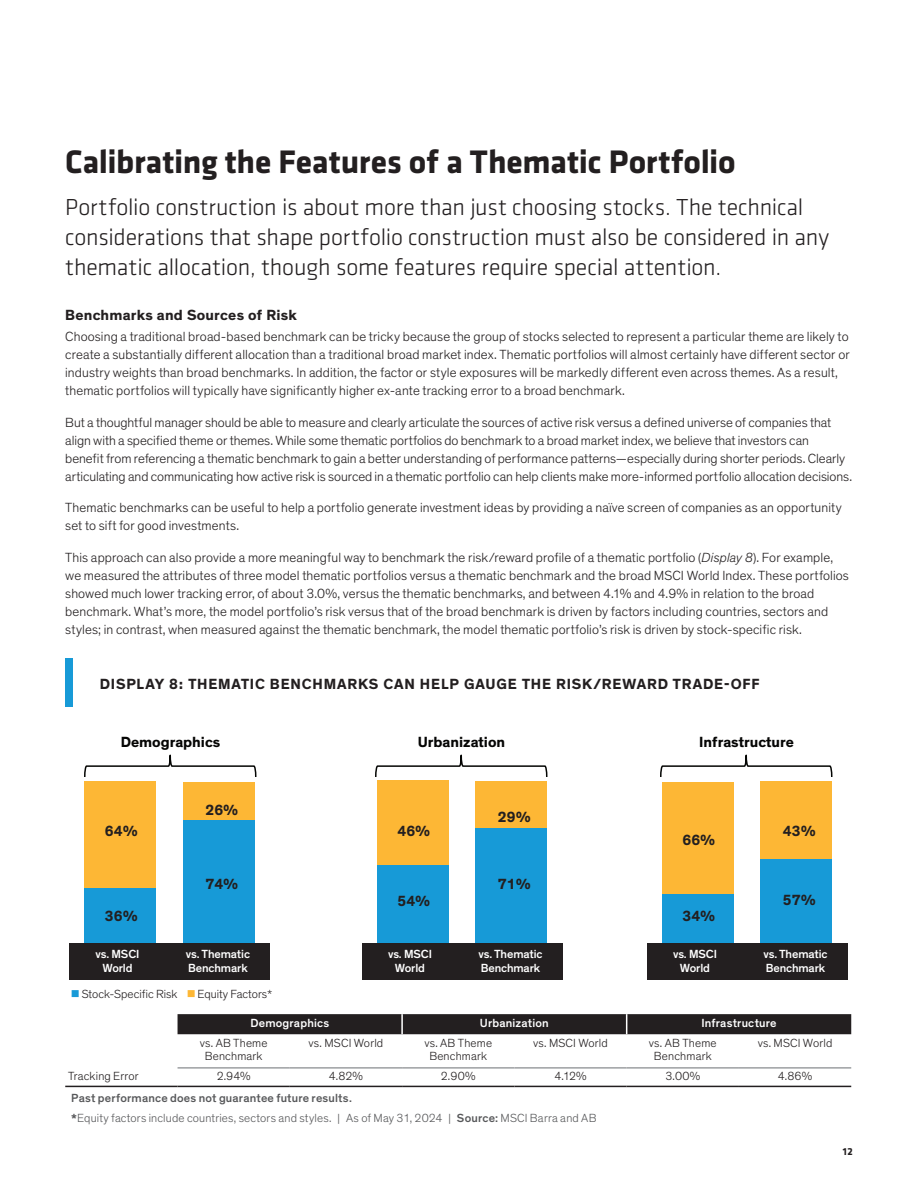
<style>
.page{position:relative;width:918px;height:1188px;background:#fff}
.page>*{position:absolute;margin:0;border:0;box-sizing:border-box;transform-origin:0 0}
.t1{font:700 33.75px "Klavika";letter-spacing:-.01em;color:#231f20}
.t2{font:300 24px/30px "Klavika";letter-spacing:-.01em;color:#231f20}
.t3{font:700 15px "Theinhardt";letter-spacing:.05em;color:#231f20}
.t4{font:700 15px "Theinhardt";color:#050504}
.t5{font:700 15px "Theinhardt";letter-spacing:.015em;color:#231f20}
.t6{font:300 13.5px/18px "Theinhardt";letter-spacing:.01em;color:#231f20}
.t7{font:300 12px/13.5px "Theinhardt";letter-spacing:.015em;color:#231f20;text-align:center}
.t8{font:300 12px/20.2px "Theinhardt";letter-spacing:.015em;color:#57585a}
.t9{font:500 12px/14.2px "Theinhardt";letter-spacing:-.01em;color:#fff;text-align:center}
.t10{font:500 12px "Theinhardt";letter-spacing:.015em;color:#fff}
.t11{font:700 10.5px "Klavika";color:#231f20}
.s1{font-style:italic}
.s2{color:#179ad7}
.s3{color:#fdb735}
.s4{font-weight:500}
</style>
<div class="page">
<div style="left:65px;top:658px;width:8px;height:49px;background:#179ad7"></div>
<div style="left:85px;top:782px;width:71px;height:106px;background:#fdb735"></div>
<div style="left:183px;top:782px;width:71px;height:45px;background:#fdb735"></div>
<div style="left:85px;top:888px;width:71px;height:65px;background:#179ad7"></div>
<div style="left:183px;top:821px;width:71px;height:132px;background:#179ad7"></div>
<div style="left:69px;top:944px;width:201px;height:36px;background:#231f20"></div>
<div style="left:377px;top:780px;width:71px;height:97px;background:#fdb735"></div>
<div style="left:476px;top:782px;width:71px;height:55px;background:#fdb735"></div>
<div style="left:377px;top:866px;width:71px;height:87px;background:#179ad7"></div>
<div style="left:476px;top:828px;width:71px;height:125px;background:#179ad7"></div>
<div style="left:362px;top:944px;width:201px;height:36px;background:#231f20"></div>
<div style="left:662px;top:782px;width:71px;height:112px;background:#fdb735"></div>
<div style="left:761px;top:782px;width:71px;height:79px;background:#fdb735"></div>
<div style="left:662px;top:894px;width:71px;height:59px;background:#179ad7"></div>
<div style="left:761px;top:860px;width:71px;height:93px;background:#179ad7"></div>
<div style="left:647px;top:944px;width:201px;height:36px;background:#231f20"></div>
<svg style="left:84px;top:754px;width:173px;height:23px"></svg>
<svg style="left:375px;top:754px;width:173px;height:23px"></svg>
<svg style="left:660px;top:754px;width:173px;height:23px"></svg>
<div style="left:178px;top:1014px;width:673px;height:20px;background:#231f20"></div>
<hr style="left:178px;top:1067px;width:112px;height:2px;background:#9d9fa2">
<hr style="left:290px;top:1067px;width:112px;height:2px;background:#9d9fa2">
<hr style="left:402px;top:1067px;width:112px;height:2px;background:#9d9fa2">
<hr style="left:514px;top:1067px;width:113px;height:2px;background:#9d9fa2">
<hr style="left:627px;top:1067px;width:112px;height:2px;background:#9d9fa2">
<hr style="left:739px;top:1067px;width:112px;height:2px;background:#9d9fa2">
<hr style="left:65px;top:1086px;width:113px;height:1px;background:#231f20">
<hr style="left:178px;top:1086px;width:112px;height:1px;background:#231f20">
<hr style="left:290px;top:1086px;width:112px;height:1px;background:#231f20">
<hr style="left:402px;top:1086px;width:112px;height:1px;background:#231f20">
<hr style="left:514px;top:1086px;width:113px;height:1px;background:#231f20">
<hr style="left:627px;top:1086px;width:112px;height:1px;background:#231f20">
<hr style="left:739px;top:1086px;width:112px;height:1px;background:#231f20">
<h1 class="t1" style="left:65px;top:138px;width:672px">Calibrating the Features of a Thematic Portfolio</h1>
<h2 class="t2" style="left:65px;top:192px;width:765px">Portfolio construction is about more than just choosing stocks. The technical considerations that shape portfolio construction must also be considered in any thematic allocation, though some features require special attention.</h2>
<p class="t5" style="left:65px;top:306px;width:233px">Benchmarks and Sources of Risk</p>
<p class="t6" style="left:65px;top:328px;width:786px">Choosing a traditional broad-based benchmark can be tricky because the group of stocks selected to represent a particular theme are likely to create a substantially different allocation than a traditional broad market index. Thematic portfolios will almost certainly have different sector or industry weights than broad benchmarks. In addition, the factor or style exposures will be markedly different even across themes. As a result, thematic portfolios will typically have significantly higher ex-ante tracking error to a broad benchmark.</p>
<p class="t6" style="left:65px;top:414px;width:788px">But a thoughtful manager should be able to measure and clearly articulate the sources of active risk versus a defined universe of companies that align with a specified theme or themes. While some thematic portfolios do benchmark to a broad market index, we believe that investors can<br>benefit from referencing a thematic benchmark to gain a better understanding of performance patterns—especially during shorter periods. Clearly articulating and communicating how active risk is sourced in a thematic portfolio can help clients make more-informed portfolio allocation decisions.</p>
<p class="t6" style="left:65px;top:499px;width:778px">Thematic benchmarks can be useful to help a portfolio generate investment ideas by providing a naïve screen of companies as an opportunity set to sift for good investments.</p>
<p class="t6" style="left:65px;top:549px;width:785px">This approach can also provide a more meaningful way to benchmark the risk/reward profile of a thematic portfolio (<span class="s1">Display 8</span>). For example, we measured the attributes of three model thematic portfolios versus a thematic benchmark and the broad MSCI World Index. These portfolios showed much lower tracking error, of about 3.0%, versus the thematic benchmarks, and between 4.1% and 4.9% in relation to the broad benchmark. What’s more, the model portfolio’s risk versus that of the broad benchmark is driven by factors including countries, sectors and styles; in contrast, when measured against the thematic benchmark, the model thematic portfolio’s risk is driven by stock-specific risk.</p>
<p class="t3" style="left:100px;top:674px;width:661px">DISPLAY 8: THEMATIC BENCHMARKS CAN HELP GAUGE THE RISK/REWARD TRADE-OFF</p>
<p class="t4" style="left:121px;top:732px;width:101px">Demographics</p>
<p class="t4" style="left:418px;top:732px;width:89px">Urbanization</p>
<p class="t4" style="left:699px;top:732px;width:96px">Infrastructure</p>
<p class="t3" style="left:205px;top:801px;width:34px">26%</p>
<p class="t3" style="left:498px;top:808px;width:34px">29%</p>
<p class="t3" style="left:105px;top:822px;width:34px">64%</p>
<p class="t3" style="left:397px;top:822px;width:34px">46%</p>
<p class="t3" style="left:682px;top:831px;width:34px">66%</p>
<p class="t3" style="left:783px;top:822px;width:34px">43%</p>
<p class="t3" style="left:205px;top:875px;width:34px">74%</p>
<p class="t3" style="left:498px;top:875px;width:34px">71%</p>
<p class="t3" style="left:397px;top:892px;width:34px">54%</p>
<p class="t3" style="left:783px;top:891px;width:34px">57%</p>
<p class="t3" style="left:105px;top:907px;width:34px">36%</p>
<p class="t3" style="left:682px;top:907px;width:34px">34%</p>
<p class="t9" style="left:96px;top:947px;width:45px">vs. MSCI<br>World</p>
<p class="t9" style="left:186px;top:947px;width:66px;text-align:left">vs. Thematic<br>Benchmark</p>
<p class="t9" style="left:388px;top:947px;width:45px">vs. MSCI<br>World</p>
<p class="t9" style="left:478px;top:947px;width:66px;text-align:left">vs. Thematic<br>Benchmark</p>
<p class="t9" style="left:673px;top:947px;width:45px">vs. MSCI<br>World</p>
<p class="t9" style="left:763px;top:947px;width:66px;text-align:left">vs. Thematic<br>Benchmark</p>
<p class="t7" style="left:71px;top:987px;width:203px"><span class="s2">■</span> Stock-Specific Risk <span class="s3">■</span> Equity Factors*</p>
<p class="t10" style="left:250px;top:1016px;width:80px">Demographics</p>
<p class="t10" style="left:480px;top:1016px;width:70px">Urbanization</p>
<p class="t10" style="left:701px;top:1016px;width:77px">Infrastructure</p>
<p class="t7" style="left:200px;top:1036px;width:69px">vs. AB Theme<br>Benchmark</p>
<p class="t7" style="left:309px;top:1036px;width:76px">vs. MSCI World</p>
<p class="t7" style="left:424px;top:1036px;width:69px">vs. AB Theme<br>Benchmark</p>
<p class="t7" style="left:533px;top:1036px;width:76px">vs. MSCI World</p>
<p class="t7" style="left:649px;top:1036px;width:69px">vs. AB Theme<br>Benchmark</p>
<p class="t7" style="left:758px;top:1036px;width:76px">vs. MSCI World</p>
<p class="t7" style="left:68px;top:1070px;width:72px">Tracking Error</p>
<p class="t7" style="left:217px;top:1070px;width:36px">2.94%</p>
<p class="t7" style="left:329px;top:1070px;width:36px">4.82%</p>
<p class="t7" style="left:441px;top:1070px;width:36px">2.90%</p>
<p class="t7" style="left:554px;top:1070px;width:34px">4.12%</p>
<p class="t7" style="left:665px;top:1070px;width:36px">3.00%</p>
<p class="t7" style="left:778px;top:1070px;width:36px">4.86%</p>
<p class="t8" style="left:71px;top:1088px;width:527px"><span class="s4">Past performance does not guarantee future results.<br>*</span>Equity factors include countries, sectors and styles. | As of May 31, 2024 | <span class="s4">Source:</span> MSCI Barra and AB</p>
<p class="t11" style="left:843px;top:1144px;width:11px">12</p>
</div>
